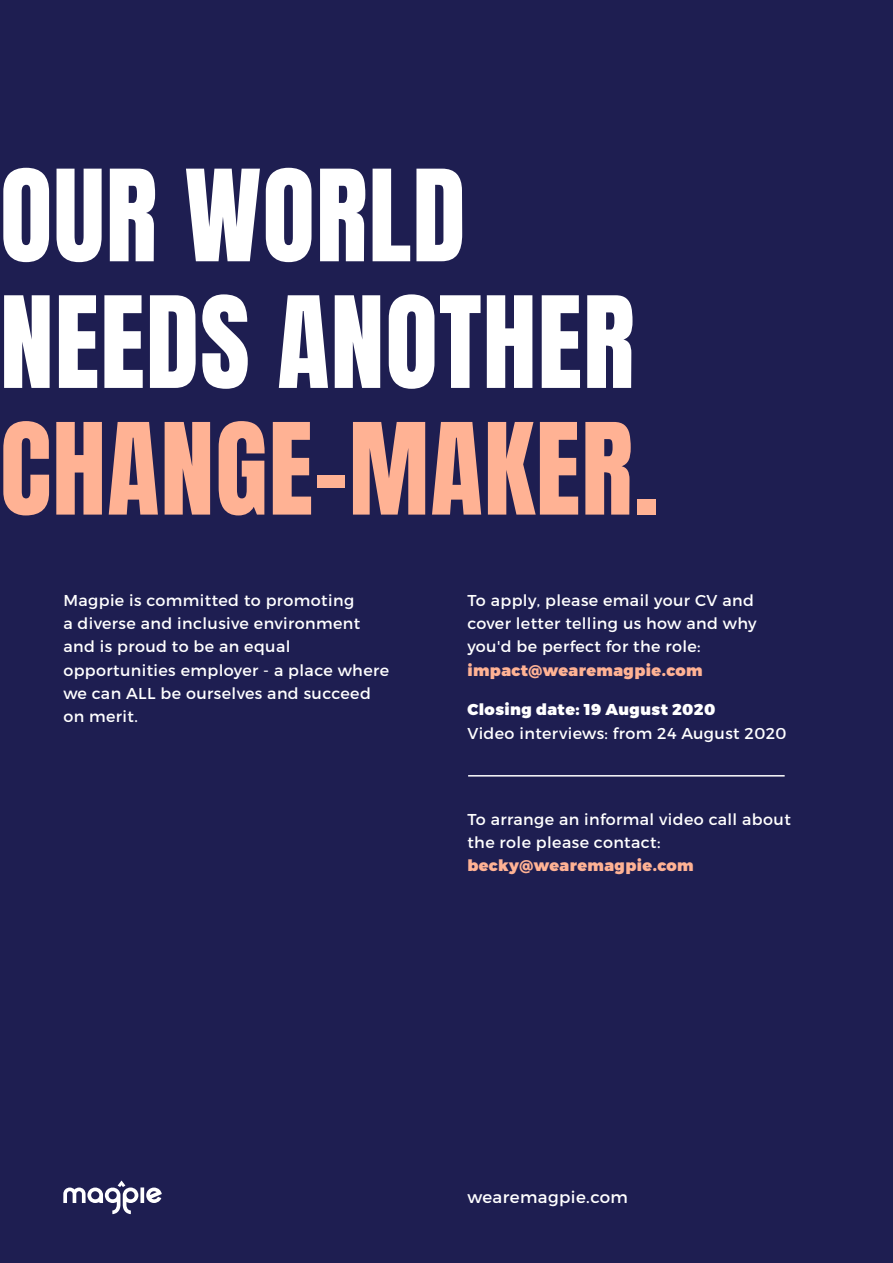
<style>
.page{position:relative;width:893px;height:1263px;background:#1e1e51}
.page>*{position:absolute;margin:0;border:0;box-sizing:border-box;transform-origin:0 0}
.t1{font:107.85px/126.6px "Anton";letter-spacing:.01em;color:#fff}
.t2{font:107.85px "Anton";letter-spacing:.01em;color:#ffb294}
.t3{font:16.5px "Montserrat";letter-spacing:.025em;color:#fff}
.t4{font:15.75px/23.2px "Montserrat";letter-spacing:.025em;color:#fff}
.t5{font:900 15.75px "Montserrat";letter-spacing:.025em;color:#ffb294}
.t6{font:900 15.75px "Montserrat";letter-spacing:.025em;color:#fff}
</style>
<div class="page">
<svg style="left:63px;top:1180px;width:99px;height:34px"></svg>
<hr style="left:468px;top:775px;width:317px;height:1px;background:#fff">
<h1 class="t1" style="left:0;top:161px;width:636px">OUR WORLD<br>NEEDS ANOTHER</h1>
<h1 class="t2" style="left:0;top:414px;width:660px">CHANGE-MAKER.</h1>
<p class="t4" style="left:63px;top:589px;width:327px">Magpie is committed to promoting<br>a diverse and inclusive environment and is proud to be an equal opportunities employer - a place where we can ALL be ourselves and succeed on merit.</p>
<p class="t4" style="left:467px;top:589px;width:291px">To apply, please email your CV and cover letter telling us how and why you'd be perfect for the role:</p>
<p class="t5" style="left:467px;top:660px;width:237px">impact@wearemagpie.com</p>
<p class="t6" style="left:467px;top:700px;width:250px">Closing date: 19 August 2020</p>
<p class="t4" style="left:467px;top:721px;width:321px">Video interviews: from 24 August 2020</p>
<p class="t4" style="left:467px;top:808px;width:325px">To arrange an informal video call about the role please contact:</p>
<p class="t5" style="left:467px;top:856px;width:228px">becky@wearemagpie.com</p>
<p class="t3" style="left:467px;top:1187px;width:162px">wearemagpie.com</p>
</div>
